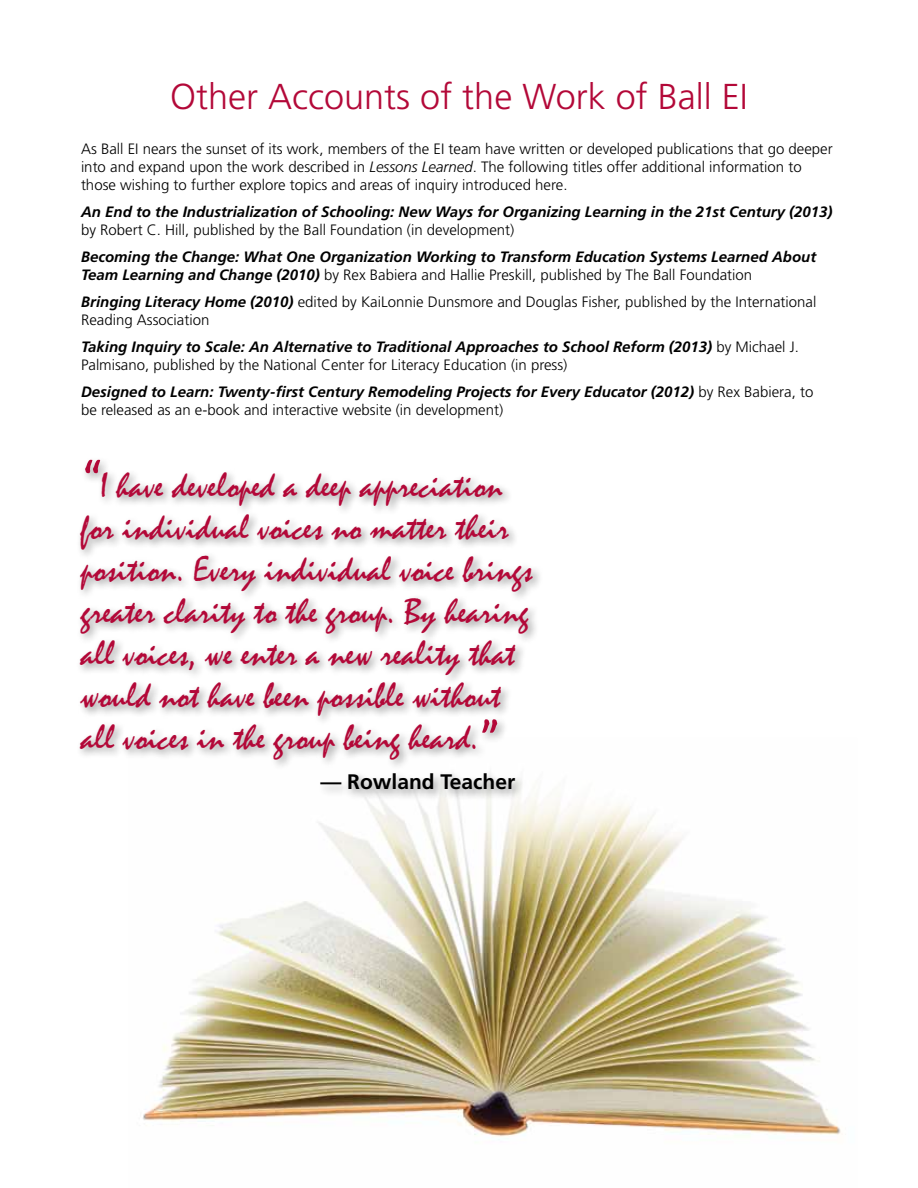
<style>
.page{position:relative;width:918px;height:1188px;background:#fff}
.page>*{position:absolute;margin:0;border:0;box-sizing:border-box;transform-origin:0 0}
.t1{font:36px/42px "Mistral";color:#b30838}
.t2{font:300 36px "Frutiger";color:#b30838}
.t3{font:700 21px "Frutiger";color:#000}
.t4{font:300 15px/18px "Frutiger";color:#000}
.t5{font:italic 700 15px/18px "Frutiger";color:#000}
.s1{font-style:italic}
.s2{font-weight:300;font-style:normal}
.s3{font-weight:700;font-style:italic}
.s4{font-size:54px}
</style>
<div class="page">
<img style="left:143px;top:795px;width:698px;height:345px">
<div style="left:76px;top:456px;width:468px;height:345px;background:#000;opacity:.4"></div>
<h1 class="t2" style="left:170px;top:76px;width:579px">Other Accounts of the Work of Ball EI</h1>
<p class="t4" style="left:81px;top:140px;width:753px">As Ball EI nears the sunset of its work, members of the EI team have written or developed publications that go deeper into and expand upon the work described in <span class="s1">Lessons Learned</span>. The following titles offer additional information to those wishing to further explore topics and areas of inquiry introduced here.</p>
<p class="t5" style="left:81px;top:203px;width:753px">An End to the Industrialization of Schooling: New Ways for Organizing Learning in the 21st Century (2013)</p>
<p class="t4" style="left:81px;top:221px;width:435px">by Robert C. Hill, published by the Ball Foundation (in development)</p>
<p class="t5" style="left:81px;top:248px;width:737px">Becoming the Change: What One Organization Working to Transform Education Systems Learned About<br>Team Learning and Change (2010) <span class="s2">by Rex Babiera and Hallie Preskill, published by The Ball Foundation</span></p>
<p class="t4" style="left:81px;top:293px;width:737px"><span class="s3">Bringing Literacy Home (2010)</span> edited by KaiLonnie Dunsmore and Douglas Fisher, published by the International<br>Reading Association</p>
<p class="t4" style="left:81px;top:338px;width:719px"><span class="s3">Taking Inquiry to Scale: An Alternative to Traditional Approaches to School Reform (2013)</span> by Michael J.<br>Palmisano, published by the National Center for Literacy Education (in press)</p>
<p class="t5" style="left:81px;top:383px;width:734px">Designed to Learn: Twenty-first Century Remodeling Projects for Every Educator (2012) <span class="s2">by Rex Babiera, to be released as an e-book and interactive website (in development)</span></p>
<p class="t1" style="left:81px;top:466px;width:453px"><span class="s4">“</span>I have developed a deep appreciation for individual voices no matter their position. Every individual voice brings greater clarity to the group. By hearing all voices, we enter a new reality that would not have been possible without all voices in the group being heard.<span class="s4">”</span></p>
<h2 class="t3" style="left:320px;top:770px;width:196px">— Rowland Teacher</h2>
</div>
